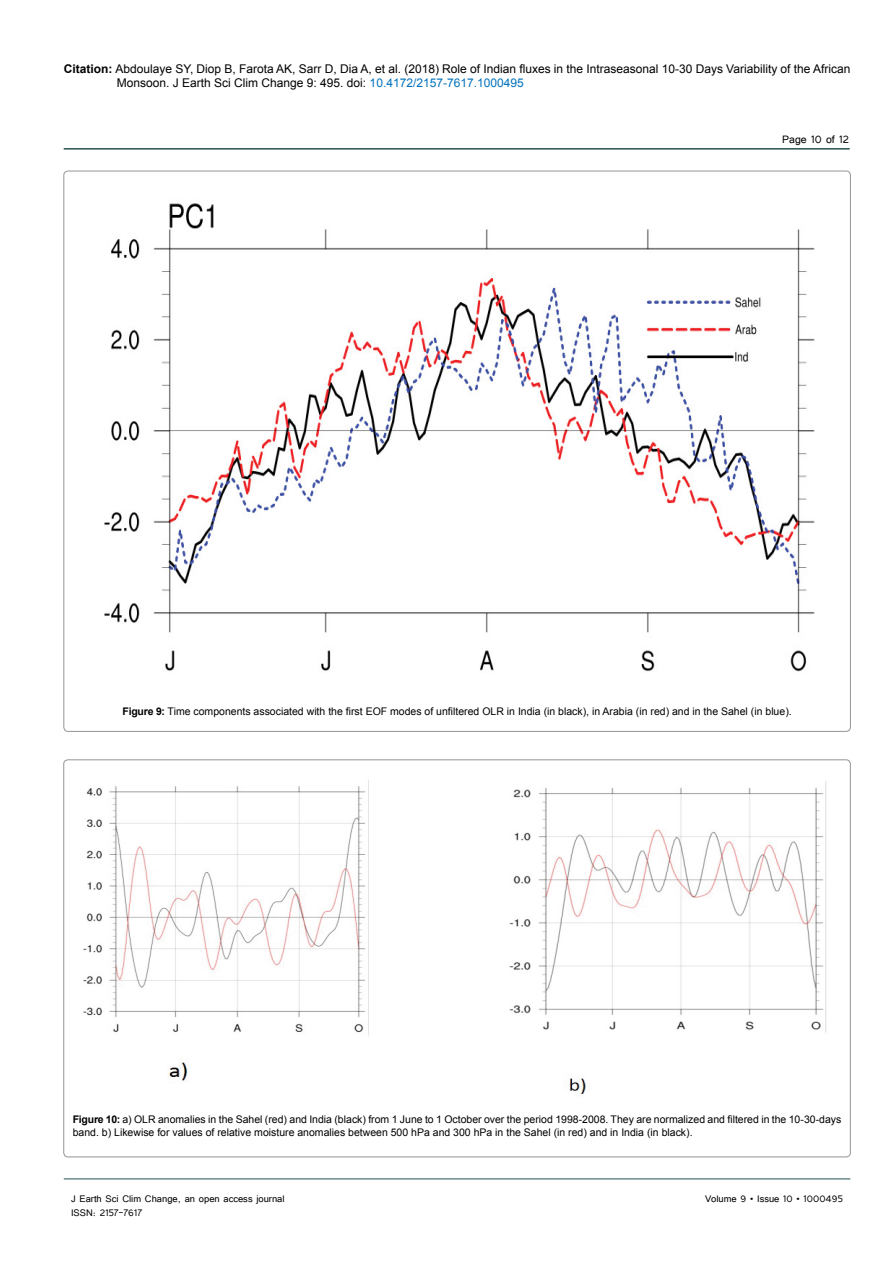
<style>
.page{position:relative;width:893px;height:1263px;background:#fff}
.page>*{position:absolute;margin:0;border:0;box-sizing:border-box;transform-origin:0 0}
.t1{font:13.5px "Tunga";color:#000}
.t2{font:12px/14.4px "Arial";color:#000}
.t3{font:12px "Tunga";color:#000}
.t4{font:10.5px/12.6px "Arial";color:#000}
.s1{font-weight:700}
.s2{color:#0072bc}
</style>
<div class="page">
<hr style="left:64px;top:148px;width:786px;height:2px;background:#265150">
<hr style="left:64px;top:1179px;width:786px;height:1px;background:#265150">
<img style="left:104px;top:203px;width:711px;height:469px">
<img style="left:83px;top:780px;width:744px;height:315px">
<p class="t2" style="left:117px;top:61px;width:735px;text-indent:-53px"><span class="s1">Citation:</span> Abdoulaye SY, Diop B, Farota AK, Sarr D, Dia A, et al. (2018) Role of Indian fluxes in the Intraseasonal 10-30 Days Variability of the African<br>Monsoon. J Earth Sci Clim Change 9: 495. doi: <span class="s2">10.4172/2157-7617.1000495</span></p>
<p class="t1" style="left:782px;top:131px;width:68px">Page 10 of 12</p>
<p class="t4" style="left:122px;top:705px;width:671px"><span class="s1">Figure 9:</span> Time components associated with the first EOF modes of unfiltered OLR in India (in black), in Arabia (in red) and in the Sahel (in blue).</p>
<p class="t4" style="left:73px;top:1113px;width:770px"><span class="s1">Figure 10:</span> a) OLR anomalies in the Sahel (red) and India (black) from 1 June to 1 October over the period 1998-2008. They are normalized and filtered in the 10-30-days band. b) Likewise for values of relative moisture anomalies between 500 hPa and 300 hPa in the Sahel (in red) and in India (in black).</p>
<p class="t3" style="left:71px;top:1190px;width:215px">J Earth Sci Clim Change, an open access journal</p>
<p class="t3" style="left:705px;top:1190px;width:139px">Volume 9 • Issue 10 • 1000495</p>
<p class="t3" style="left:71px;top:1205px;width:73px">ISSN: 2157-7617</p>
</div>
